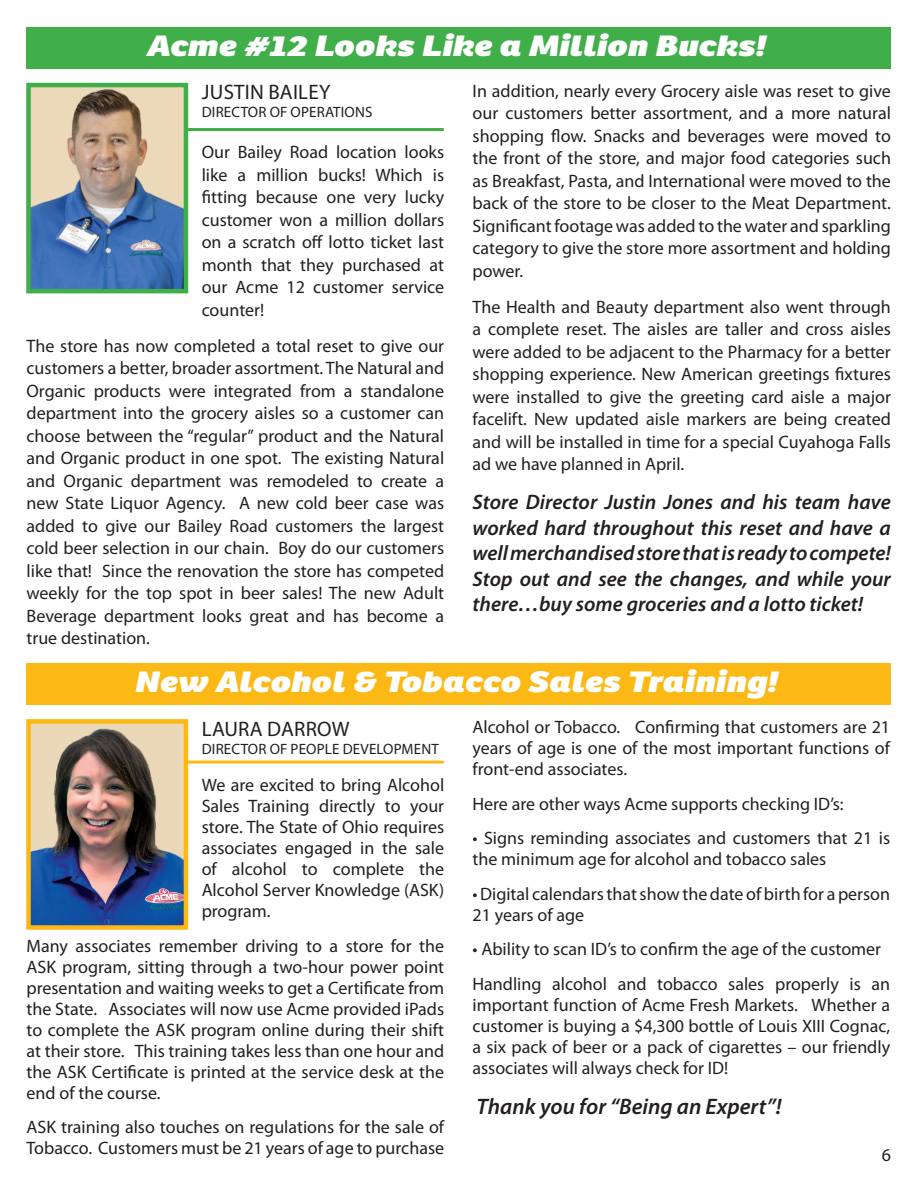
<style>
.page{position:relative;width:918px;height:1188px;background:#fff}
.page>*{position:absolute;margin:0;border:0;box-sizing:border-box;transform-origin:0 0}
.t1{font:italic 800 28.5px "Ronnia";color:#fff;scale:1.25 1}
.t2{font:italic 600 22.5px "Myriad Pro";color:#231f20}
.t3{font:italic 600 21px/25.5px "Myriad Pro";color:#231f20;text-align:justify}
.t4{font:21px "Myriad Pro";letter-spacing:.01em;color:#231f20}
.t5{font:18px/22.5px "Myriad Pro";color:#231f20;text-align:justify}
.t6{font:15px "Myriad Pro";letter-spacing:.01em;color:#231f20}
</style>
<div class="page">
<img style="left:31px;top:88px;width:152px;height:200px">
<div style="left:26px;top:83px;width:162px;height:210px;border:4px solid #40ae49"></div>
<hr style="left:187px;top:128px;width:256px;height:3px;background:#40ae49">
<div style="left:26px;top:27px;width:865px;height:42px;background:#40ae49"></div>
<img style="left:31px;top:724px;width:152px;height:201px">
<div style="left:26px;top:719px;width:162px;height:211px;border:4px solid #fcb814"></div>
<hr style="left:187px;top:761px;width:256px;height:3px;background:#fcb814">
<div style="left:26px;top:663px;width:865px;height:42px;background:#fcb814"></div>
<p class="t1" style="left:148px;top:27px;width:497px">Acme #12 Looks Like a Million Bucks!</p>
<p class="t4" style="left:202px;top:79px;width:130px">JUSTIN BAILEY</p>
<p class="t6" style="left:202px;top:103px;width:172px">DIRECTOR OF OPERATIONS</p>
<p class="t5" style="left:202px;top:141px;width:244px">Our Bailey Road location looks like a million bucks! Which is fitting because one very lucky customer won a million dollars on a scratch off lotto ticket last month that they purchased at our Acme 12 customer service counter!</p>
<p class="t5" style="left:27px;top:334px;width:419px">The store has now completed a total reset to give our customers a better, broader assortment. The Natural and Organic products were integrated from a standalone department into the grocery aisles so a customer can choose between the “regular” product and the Natural and Organic product in one spot. The existing Natural and Organic department was remodeled to create a new State Liquor Agency. A new cold beer case was added to give our Bailey Road customers the largest cold beer selection in our chain. Boy do our customers like that! Since the renovation the store has competed weekly for the top spot in beer sales! The new Adult Beverage department looks great and has become a true destination.</p>
<p class="t5" style="left:473px;top:79px;width:420px">In addition, nearly every Grocery aisle was reset to give our customers better assortment, and a more natural shopping flow. Snacks and beverages were moved to the front of the store, and major food categories such as Breakfast, Pasta, and International were moved to the back of the store to be closer to the Meat Department.<br>Significant footage was added to the water and sparkling category to give the store more assortment and holding power.</p>
<p class="t5" style="left:473px;top:295px;width:420px">The Health and Beauty department also went through a complete reset. The aisles are taller and cross aisles were added to be adjacent to the Pharmacy for a better shopping experience. New American greetings fixtures were installed to give the greeting card aisle a major facelift. New updated aisle markers are being created and will be installed in time for a special Cuyahoga Falls ad we have planned in April.</p>
<p class="t3" style="left:473px;top:489px;width:420px">Store Director Justin Jones and his team have worked hard throughout this reset and have a well merchandised store that is ready to compete!<br>Stop out and see the changes, and while your there…buy some groceries and a lotto ticket!</p>
<p class="t1" style="left:136px;top:663px;width:516px">New Alcohol &amp; Tobacco Sales Training!</p>
<p class="t5" style="left:472px;top:716px;width:419px;line-height:21px">Alcohol or Tobacco. Confirming that customers are 21 years of age is one of the most important functions of front-end associates.</p>
<p class="t5" style="left:472px;top:792px;width:373px">Here are other ways Acme supports checking ID’s:</p>
<p class="t5" style="left:472px;top:827px;width:419px;line-height:21px">• Signs reminding associates and customers that 21 is the minimum age for alcohol and tobacco sales</p>
<p class="t5" style="left:472px;top:883px;width:419px;line-height:21px">• Digital calendars that show the date of birth for a person<br>21 years of age</p>
<p class="t5" style="left:472px;top:938px;width:410px">• Ability to scan ID’s to confirm the age of the customer</p>
<p class="t5" style="left:472px;top:973px;width:419px;line-height:21px">Handling alcohol and tobacco sales properly is an important function of Acme Fresh Markets. Whether a customer is buying a $4,300 bottle of Louis XIII Cognac, a six pack of beer or a pack of cigarettes – our friendly associates will always check for ID!</p>
<p class="t2" style="left:477px;top:1092px;width:306px">Thank you for “Being an Expert”!</p>
<p class="t5" style="left:882px;top:1143px;width:11px">6</p>
<p class="t4" style="left:202px;top:716px;width:149px">LAURA DARROW</p>
<p class="t6" style="left:202px;top:739px;width:239px">DIRECTOR OF PEOPLE DEVELOPMENT</p>
<p class="t5" style="left:202px;top:775px;width:244px;line-height:21px">We are excited to bring Alcohol Sales Training directly to your store. The State of Ohio requires associates engaged in the sale of alcohol to complete the Alcohol Server Knowledge (ASK) program.</p>
<p class="t5" style="left:27px;top:935px;width:419px;line-height:21px">Many associates remember driving to a store for the ASK program, sitting through a two-hour power point presentation and waiting weeks to get a Certificate from the State. Associates will now use Acme provided iPads to complete the ASK program online during their shift at their store. This training takes less than one hour and the ASK Certificate is printed at the service desk at the end of the course.</p>
<p class="t5" style="left:27px;top:1117px;width:419px;line-height:21px">ASK training also touches on regulations for the sale of<br>Tobacco. Customers must be 21 years of age to purchase</p>
</div>
